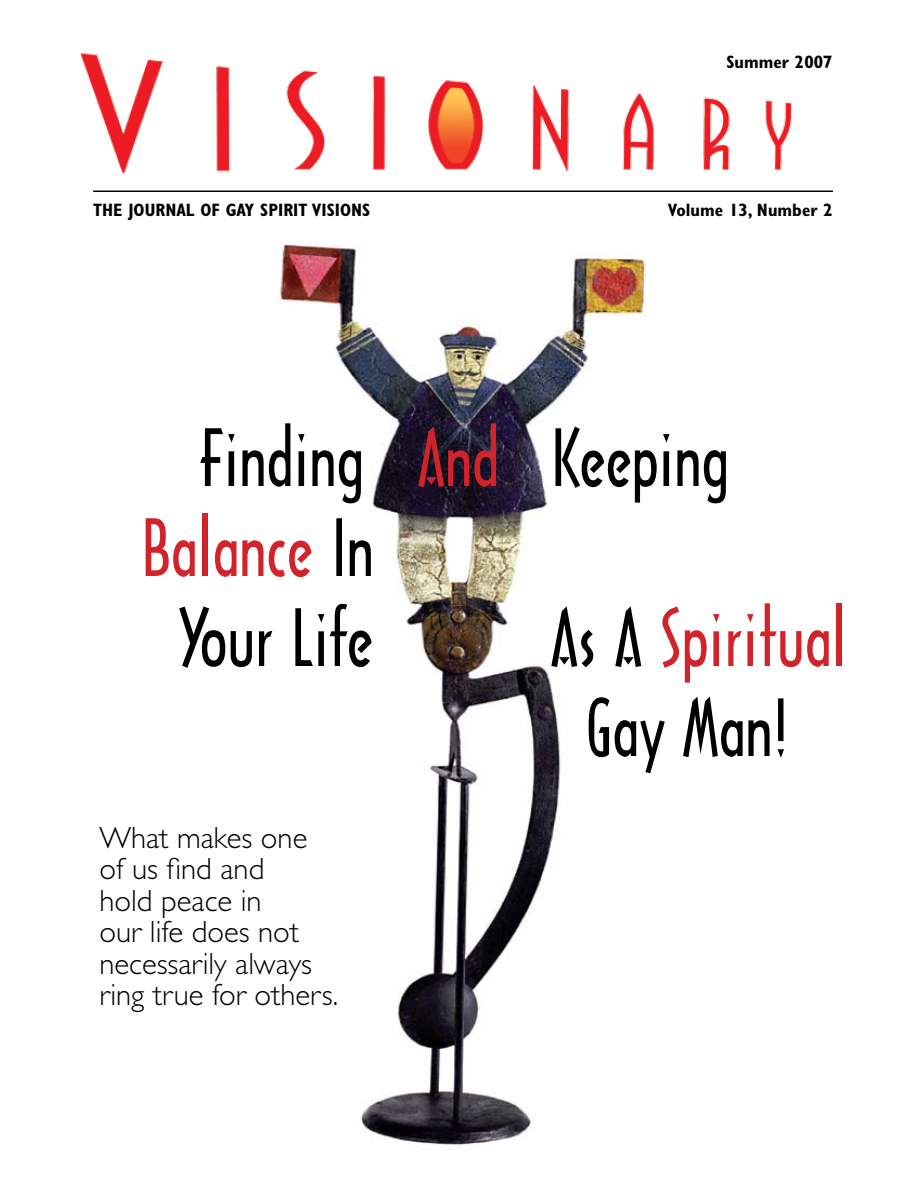
<style>
.page{position:relative;width:918px;height:1188px;background:#fff}
.page>*{position:absolute;margin:0;border:0;box-sizing:border-box;transform-origin:0 0}
.t1{font:75px/90px "Arquitectura";color:#000;text-align:center}
.t2{font:75px "Arquitectura";color:#d2232a}
.t3{font:300 30.75px/31.5px "Gill Sans";color:#000}
.t4{font:700 condensed 18px "Gill Sans";color:#000}
.s1{color:#d2232a}
.s2{color:#000}
</style>
<div class="page">
<img style="left:276px;top:243px;width:369px;height:903px">
<img style="left:80px;top:52px;width:753px;height:140px">
<p class="t4" style="left:727px;top:51px;width:107px">Summer 2007</p>
<p class="t4" style="left:93px;top:199px;width:279px">THE JOURNAL OF GAY SPIRIT VISIONS</p>
<p class="t4" style="left:668px;top:199px;width:166px">Volume 13, Number 2</p>
<h1 class="t1" style="left:199px;top:413px;width:531px">Finding <span class="s1">And</span> Keeping</h1>
<h1 class="t2" style="left:142px;top:501px;width:233px">Balance <span class="s2">In</span></h1>
<h1 class="t1" style="left:178px;top:593px;width:196px">Your Life</h1>
<h1 class="t1" style="left:550px;top:593px;width:298px">As A <span class="s1">Spiritual<br></span>Gay Man!</h1>
<p class="t3" style="left:99px;top:822px;width:240px">What makes one of us find and<br>hold peace in<br>our life does not necessarily always ring true for others.</p>
</div>
